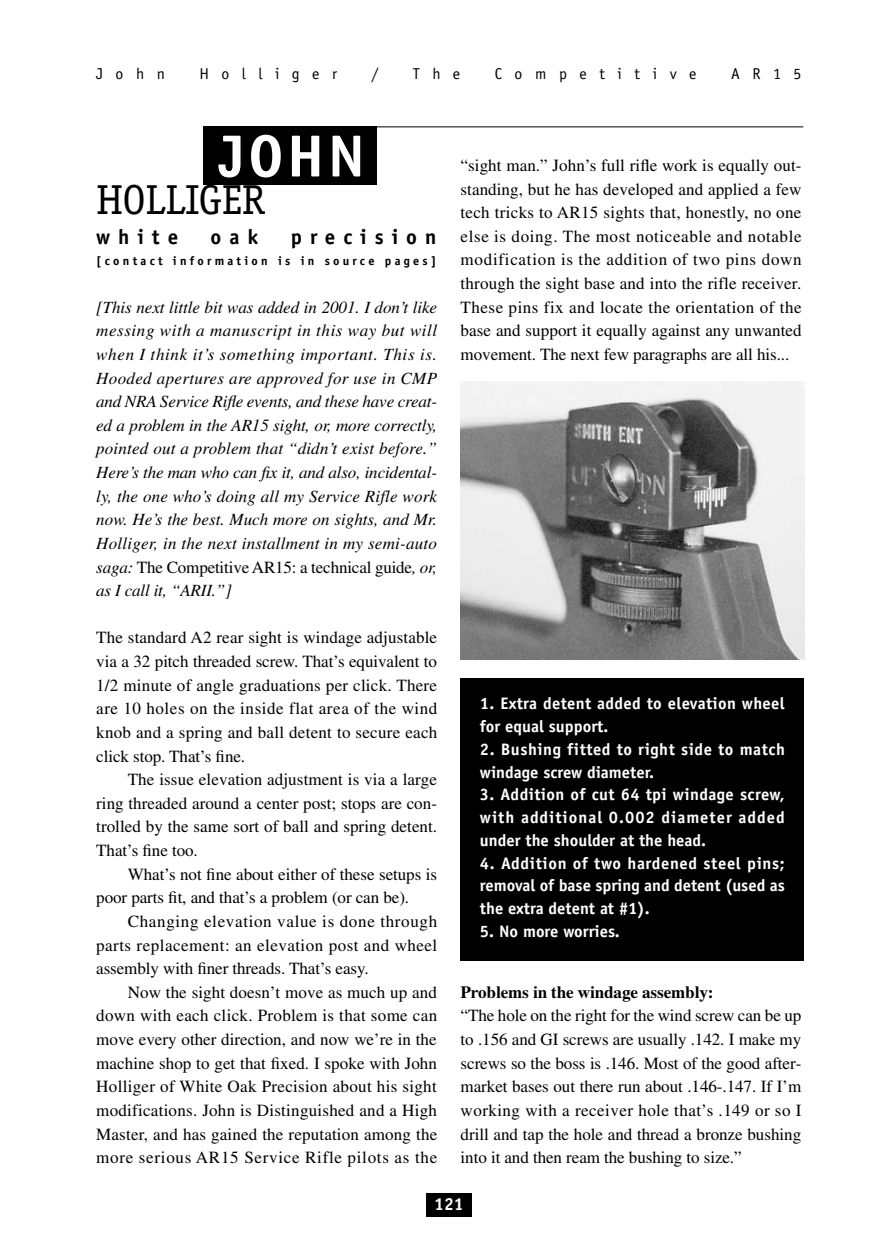
<style>
.page{position:relative;width:882px;height:1260px;background:#fff}
.page>*{position:absolute;margin:0;border:0;box-sizing:border-box;transform-origin:0 0}
.t1{font:700 59.5px "Officina Sans";color:#fff}
.t2{font:42px "Officina Serif";letter-spacing:-.005em;color:#000}
.t3{font:700 21px "Officina Sans";letter-spacing:.38em;color:#000}
.t4{font:700 17.5px "Officina Sans";color:#fff}
.t5{font:17.15px/23.6px "Times";letter-spacing:-.005em;color:#000;text-align:justify}
.t6{font:italic 17.15px/23.6px "Times";letter-spacing:.01em;color:#000;text-align:justify}
.t7{font:700 17.15px "Times";letter-spacing:-.005em;color:#000}
.t8{font:700 16.62px/22.8px "Officina Sans";color:#fff;text-align:justify}
.t9{font:700 16.62px/22.8px "Officina Sans";letter-spacing:.03em;color:#fff}
.t10{font:700 16.62px/22.8px "Officina Sans";letter-spacing:.02em;color:#fff}
.t11{font:15.75px "Officina Sans";letter-spacing:.8em;color:#000}
.t12{font:700 12.25px "Officina Sans";letter-spacing:.265em;color:#000}
.s1{font-style:normal}
</style>
<div class="page">
<div style="left:426px;top:1193px;width:45px;height:24px;background:#000"></div>
<div style="left:203px;top:127px;width:173px;height:58px;background:#000"></div>
<hr style="left:203px;top:126px;width:600px;height:1px;background:#000">
<img style="left:461px;top:381px;width:343px;height:279px">
<div style="left:461px;top:678px;width:343px;height:283px;background:#000"></div>
<p class="t11" style="left:96px;top:67px;width:70px">John</p>
<p class="t11" style="left:199px;top:67px;width:139px">Holliger</p>
<p class="t11" style="left:371px;top:67px;width:8px">/</p>
<p class="t11" style="left:413px;top:67px;width:49px">The</p>
<p class="t11" style="left:495px;top:67px;width:203px">Competitive</p>
<p class="t11" style="left:731px;top:67px;width:72px">AR15</p>
<h1 class="t1" style="left:219px;top:133px;width:148px">JOHN</h1>
<h2 class="t2" style="left:96px;top:184px;width:170px">HOLLIGER</h2>
<p class="t3" style="left:96px;top:228px;width:83px">white</p>
<p class="t3" style="left:211px;top:228px;width:49px">oak</p>
<p class="t3" style="left:291px;top:228px;width:147px">precision</p>
<p class="t12" style="left:96px;top:256px;width:342px">[contact information is in source pages]</p>
<p class="t6" style="left:96px;top:297px;width:343px">[This next little bit was added in 2001. I don’t like messing with a manuscript in this way but will when I think it’s something important. This is.<br>Hooded apertures are approved for use in CMP and NRA Service Rifle events, and these have creat&shy;ed a problem in the AR15 sight, or, more correctly, pointed out a problem that “didn’t exist before.” Here’s the man who can fix it, and also, incidental&shy;ly, the one who’s doing all my Service Rifle work now. He’s the best. Much more on sights, and Mr.<br>Holliger, in the next installment in my semi-auto saga: <span class="s1">The Competitive AR15: a technical guide</span>, or, as I call it, “ARII.”]</p>
<p class="t5" style="left:96px;top:627px;width:343px">The standard A2 rear sight is windage adjustable via a 32 pitch threaded screw. That’s equivalent to 1/2 minute of angle graduations per click. There are 10 holes on the inside flat area of the wind knob and a spring and ball detent to secure each click stop. That’s fine.</p>
<p class="t5" style="left:96px;top:769px;width:343px;text-indent:32px">The issue elevation adjustment is via a large ring threaded around a center post; stops are con&shy;trolled by the same sort of ball and spring detent.<br>That’s fine too.</p>
<p class="t5" style="left:96px;top:864px;width:342px;text-indent:32px">What’s not fine about either of these setups is poor parts fit, and that’s a problem (or can be).</p>
<p class="t5" style="left:96px;top:911px;width:343px;text-indent:32px">Changing elevation value is done through parts replacement: an elevation post and wheel assembly with finer threads. That’s easy.</p>
<p class="t5" style="left:96px;top:982px;width:343px;text-indent:32px">Now the sight doesn’t move as much up and down with each click. Problem is that some can move every other direction, and now we’re in the machine shop to get that fixed. I spoke with John Holliger of White Oak Precision about his sight modifications. John is Distinguished and a High Master, and has gained the reputation among the more serious AR15 Service Rifle pilots as the</p>
<p class="t5" style="left:461px;top:155px;width:343px">“sight man.” John’s full rifle work is equally out&shy;standing, but he has developed and applied a few tech tricks to AR15 sights that, honestly, no one else is doing. The most noticeable and notable modification is the addition of two pins down through the sight base and into the rifle receiver.<br>These pins fix and locate the orientation of the base and support it equally against any unwanted movement. The next few paragraphs are all his...</p>
<p class="t10" style="left:480px;top:694px;width:306px">1. Extra detent added to elevation wheel for equal support.</p>
<p class="t9" style="left:480px;top:739px;width:307px">2. Bushing fitted to right side to match windage screw diameter.</p>
<p class="t8" style="left:480px;top:785px;width:306px">3. Addition of cut 64 tpi windage screw, with additional 0.002 diameter added under the shoulder at the head.</p>
<p class="t8" style="left:480px;top:853px;width:306px">4. Addition of two hardened steel pins; removal of base spring and detent (used as the extra detent at #1).</p>
<p class="t8" style="left:480px;top:921px;width:141px">5. No more worries.</p>
<p class="t7" style="left:461px;top:986px;width:254px">Problems in the windage assembly:</p>
<p class="t5" style="left:461px;top:1005px;width:342px">“The hole on the right for the wind screw can be up to .156 and GI screws are usually .142. I make my screws so the boss is .146. Most of the good after&shy;market bases out there run about .146-.147. If I’m working with a receiver hole that’s .149 or so I drill and tap the hole and thread a bronze bushing into it and then ream the bushing to size.”</p>
<p class="t4" style="left:434px;top:1198px;width:31px">121</p>
</div>
